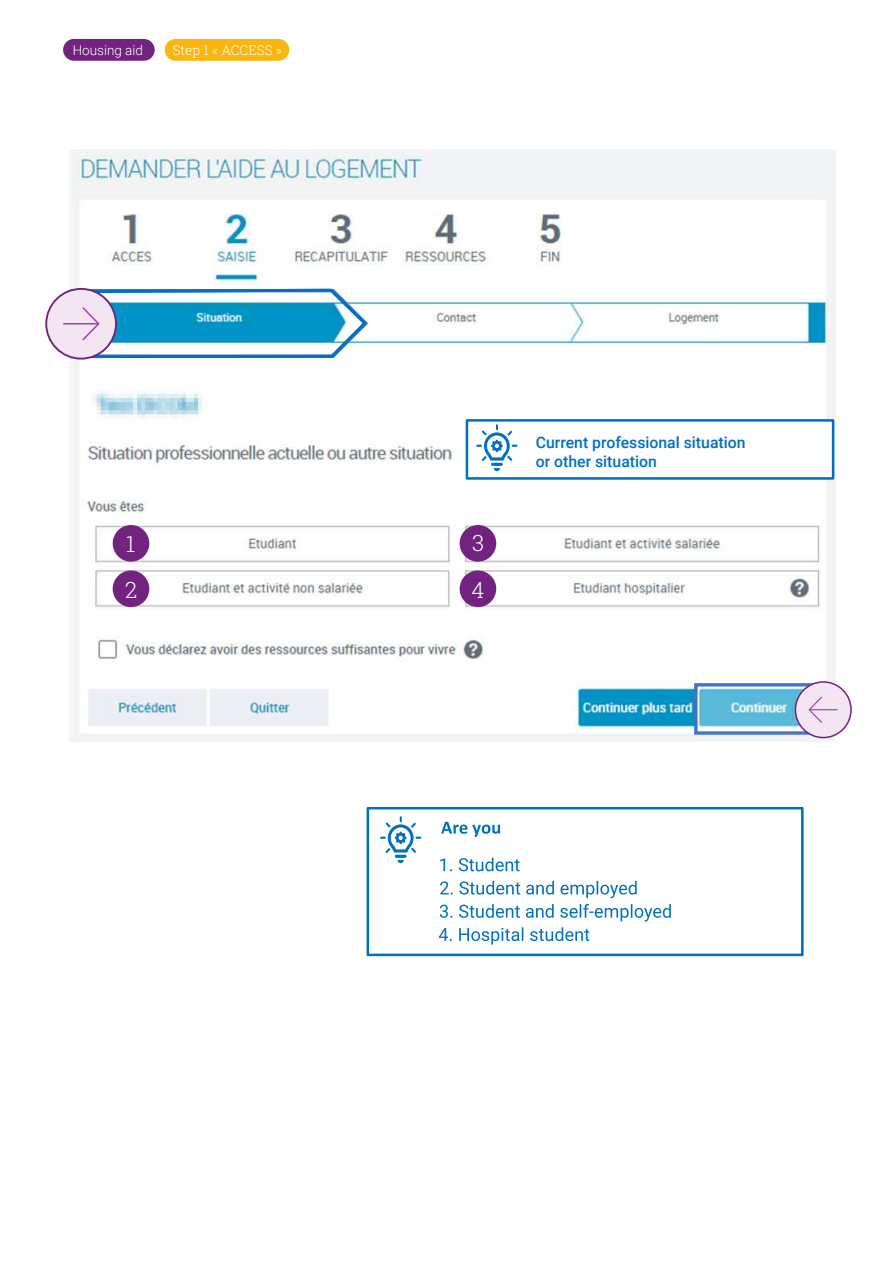
<style>
.page{position:relative;width:893px;height:1263px;background:#fff}
.page>*{position:absolute;margin:0;border:0;box-sizing:border-box;transform-origin:0 0}
.t1{font:300 22.35px/45.5px "Roboto Slab";color:#fff}
.t2{font:500 15.75px/18.9px "Roboto";color:#0070c0}
.t3{font:300 13.5px "Roboto Slab";color:#fff}
.t4{font:300 13.5px "Roboto";color:#fff}
</style>
<div class="page">
<div style="left:165px;top:39px;width:124px;height:22px;background:#f9b510;border-radius:11px"></div>
<div style="left:63px;top:39px;width:92px;height:22px;background:#72237f;border-radius:11px"></div>
<img style="left:70px;top:149px;width:765px;height:592px">
<div style="left:694px;top:683px;width:130px;height:52px;border:3px solid #4472c4"></div>
<div style="left:367px;top:807px;width:437px;height:149px;border:3px solid #0070c0"></div>
<img style="left:369px;top:816px;width:132px;height:79px">
<svg style="left:441px;top:822px;width:59px;height:15px"></svg>
<svg style="left:380px;top:816px;width:41px;height:47px"></svg>
<div style="left:467px;top:420px;width:366px;height:58px;background:#fff"></div>
<div style="left:466px;top:419px;width:368px;height:61px;border:3px solid #0070c0"></div>
<svg style="left:476px;top:424px;width:41px;height:47px"></svg>
<div style="left:431px;top:876px;width:215px;height:23px;background:#fff"></div>
<svg style="left:440px;top:881px;width:197px;height:17px"></svg>
<div style="left:421px;top:853px;width:117px;height:23px;background:#fff"></div>
<svg style="left:440px;top:858px;width:80px;height:13px"></svg>
<svg style="left:439px;top:904px;width:232px;height:40px"></svg>
<div style="left:46px;top:289px;width:70px;height:70px;background:#f3e5f1;border-radius:50%"></div>
<hr style="left:64px;top:323px;width:35px;height:1px;background:#a432b8">
<svg style="left:69px;top:287px;width:302px;height:73px"></svg>
<div style="left:795px;top:682px;width:56px;height:55px;background:#f3e5f1;border-radius:50%"></div>
<div style="left:795px;top:681px;width:57px;height:57px;border:2px solid #71237e;border-radius:50%"></div>
<svg style="left:808px;top:696px;width:29px;height:27px"></svg>
<div style="left:113px;top:525px;width:36px;height:37px;background:#72237f;border-radius:50%"></div>
<div style="left:113px;top:570px;width:36px;height:37px;background:#72237f;border-radius:50%"></div>
<div style="left:460px;top:525px;width:36px;height:37px;background:#72237f;border-radius:50%"></div>
<div style="left:460px;top:570px;width:36px;height:37px;background:#72237f;border-radius:50%"></div>
<p class="t4" style="left:73px;top:44px;width:72px">Housing aid</p>
<p class="t3" style="left:173px;top:44px;width:111px">Step 1 ´ ACCESS ª</p>
<h1 class="t1" style="left:125px;top:523px;width:14px">1<br>2</h1>
<h1 class="t1" style="left:471px;top:522px;width:14px;line-height:46.3px">3<br>4</h1>
<p class="t2" style="left:536px;top:434px;width:211px">Current professional situation or other situation</p>
</div>
